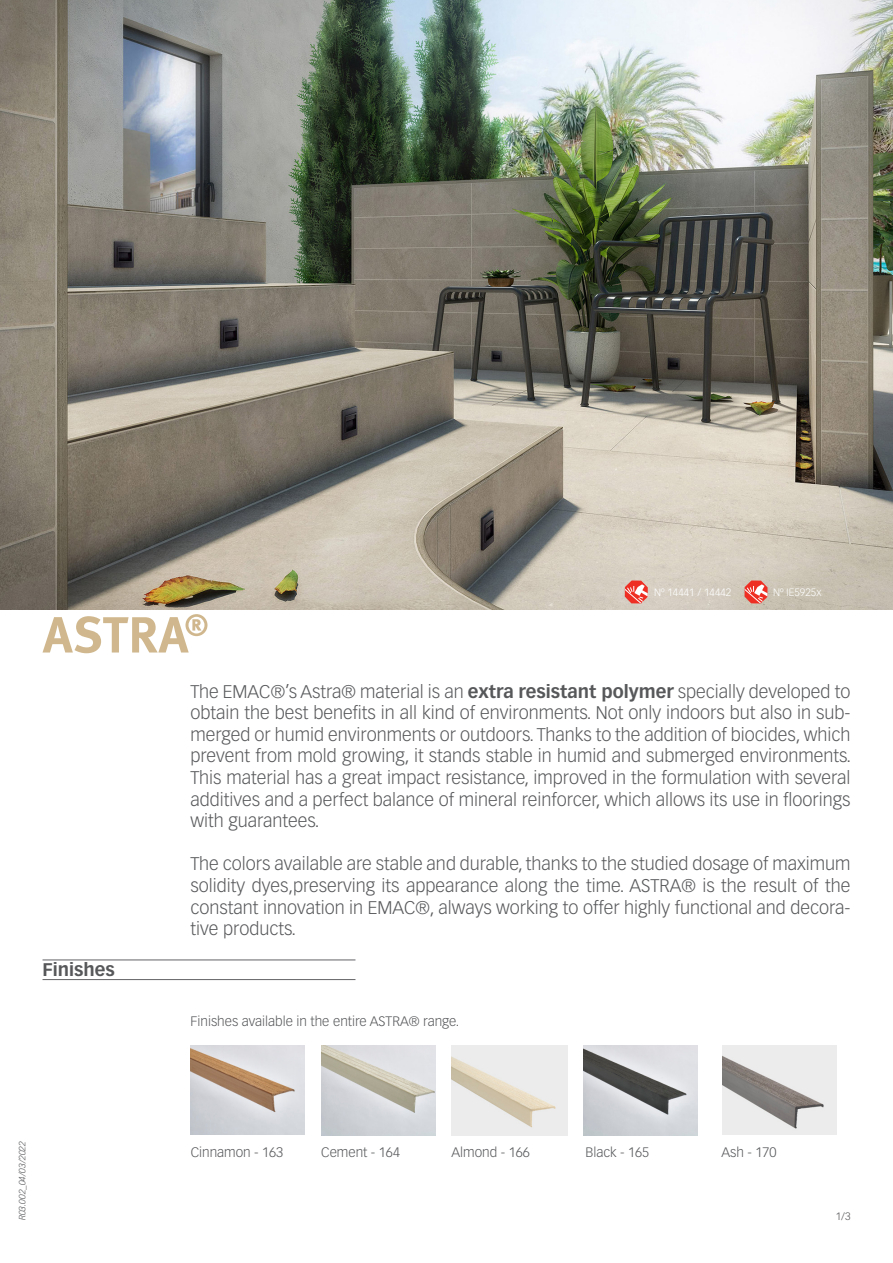
<style>
.page{position:relative;width:893px;height:1263px;background:#fff}
.page>*{position:absolute;margin:0;border:0;box-sizing:border-box;transform-origin:0 0}
.t1{font:300 18px/21.6px "Vectora LT Std";color:#57585a;text-align:justify}
.t2{font:700 18px "Vectora LT Std";color:#57585a}
.t3{font:300 13.5px "Vectora LT Std";color:#57585a}
.t4{font:300 10.5px "Vectora LT Std";color:#fff}
.t5{font:300 10.5px "Vectora LT Std";color:#57585a}
.t6{font:italic 300 9px "Vectora LT Std";color:#57585a}
.s1{font-weight:700}
</style>
<div class="page">
<hr style="left:43px;top:959px;width:312px;height:1px;background:#636366">
<hr style="left:43px;top:979px;width:312px;height:1px;background:#636366">
<img style="left:0;top:0;width:893px;height:610px">
<svg style="left:43px;top:614px;width:164px;height:39px"></svg>
<img style="left:321px;top:1045px;width:114px;height:90px">
<img style="left:191px;top:1045px;width:114px;height:89px">
<img style="left:584px;top:1045px;width:113px;height:90px">
<img style="left:451px;top:1045px;width:116px;height:90px">
<img style="left:722px;top:1045px;width:114px;height:89px">
<svg style="left:744px;top:580px;width:23px;height:23px"></svg>
<svg style="left:625px;top:580px;width:23px;height:23px"></svg>
<p class="t2" style="left:43px;top:959px;width:74px">Finishes</p>
<p class="t6" style="left:17px;top:1220px;width:81px;rotate:-90deg">R03.002_04/03/2022</p>
<p class="t4" style="left:654px;top:586px;width:79px">Nº 14441 / 14442</p>
<p class="t4" style="left:773px;top:586px;width:50px">Nº IE5925x</p>
<p class="t1" style="left:190px;top:680px;width:662px">The EMAC®’s Astra® material is an <span class="s1">extra resistant polymer</span> specially developed to obtain the best benefits in all kind of environments. Not only indoors but also in sub&shy;merged or humid environments or outdoors. Thanks to the addition of biocides, which prevent from mold growing, it stands stable in humid and submerged environments.<br>This material has a great impact resistance, improved in the formulation with several additives and a perfect balance of mineral reinforcer, which allows its use in floorings with guarantees.</p>
<p class="t1" style="left:190px;top:853px;width:661px">The colors available are stable and durable, thanks to the studied dosage of maximum solidity dyes,preserving its appearance along the time. ASTRA® is the result of the constant innovation in EMAC®, always working to offer highly functional and decora&shy;tive products.</p>
<p class="t3" style="left:190px;top:1013px;width:270px">Finishes available in the entire ASTRA® range.</p>
<p class="t3" style="left:191px;top:1144px;width:94px">Cinnamon - 163</p>
<p class="t3" style="left:321px;top:1144px;width:80px">Cement - 164</p>
<p class="t3" style="left:451px;top:1144px;width:80px">Almond - 166</p>
<p class="t3" style="left:585px;top:1144px;width:65px">Black - 165</p>
<p class="t3" style="left:721px;top:1144px;width:57px">Ash - 170</p>
<p class="t5" style="left:836px;top:1211px;width:16px">1/3</p>
</div>
